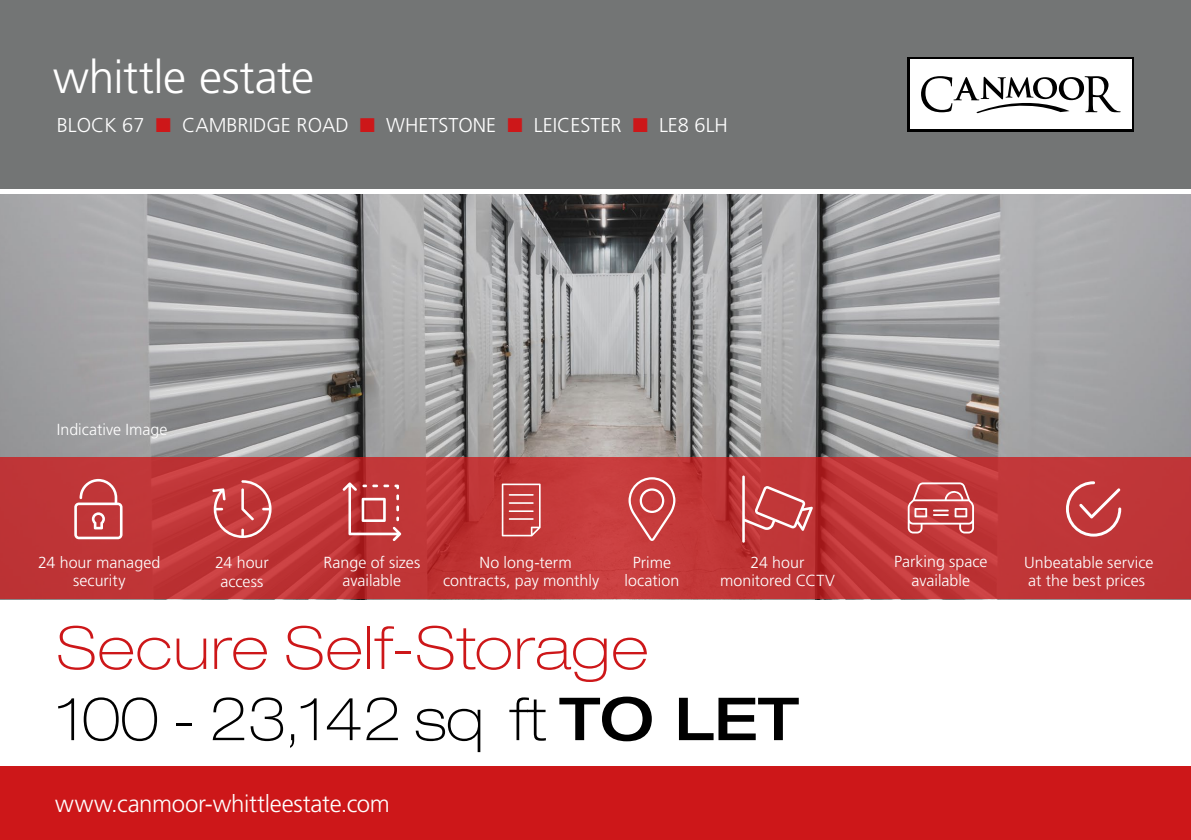
<style>
.page{position:relative;width:1191px;height:840px;background:#fff}
.page>*{position:absolute;margin:0;border:0;box-sizing:border-box;transform-origin:0 0}
.t1{font:100 expanded 59.2px/71.2px "Helvetica Neue LT Pro";letter-spacing:.015em;color:#cd1719}
.t2{font:300 46px "Frutiger";letter-spacing:-.01em;color:#fff}
.t3{font:300 24px "Frutiger";letter-spacing:-.01em;color:#fff}
.t4{font:300 20px "Frutiger";color:#fff}
.t5{font:300 16px/18px "Frutiger";letter-spacing:.005em;color:#fff;text-align:center}
.s1{color:#cd1719}
.s2{color:#000}
.s3{font-weight:500;color:#000}
</style>
<div class="page">
<img style="left:0;top:194px;width:1191px;height:263px">
<svg style="left:0;top:457px;width:1191px;height:142px;background:#c03537"></svg>
<div style="left:0;top:0;width:1191px;height:188px;background:#737575"></div>
<svg style="left:907px;top:57px;width:227px;height:75px;background:#292929"></svg>
<div style="left:910px;top:60px;width:221px;height:69px;background:#fff"></div>
<svg style="left:921px;top:76px;width:199px;height:37px"></svg>
<div style="left:0;top:765px;width:1191px;height:74px;background:#cd1719"></div>
<svg style="left:74px;top:478px;width:48px;height:61px"></svg>
<svg style="left:742px;top:475px;width:71px;height:67px;background:#ca5455"></svg>
<svg style="left:212px;top:480px;width:59px;height:57px;background:#cb585a"></svg>
<svg style="left:907px;top:482px;width:67px;height:51px;background:#cf6566"></svg>
<svg style="left:628px;top:477px;width:47px;height:63px;background:#cf5d5d"></svg>
<svg style="left:343px;top:482px;width:58px;height:59px;background:#c8595a"></svg>
<svg style="left:502px;top:483px;width:38px;height:53px;background:#ce5e5e"></svg>
<svg style="left:1066px;top:481px;width:55px;height:55px;background:#ca595b"></svg>
<h2 class="t2" style="left:53px;top:51px;width:262px">whittle estate</h2>
<p class="t4" style="left:57px;top:113px;width:673px">BLOCK 67 <span class="s1">■</span> CAMBRIDGE ROAD <span class="s1">■</span> WHETSTONE <span class="s1">■</span> LEICESTER <span class="s1">■</span> LE8 6LH</p>
<p class="t5" style="left:57px;top:420px;width:112px">Indicative Image</p>
<p class="t5" style="left:443px;top:552px;width:158px">No long-term contracts, pay monthly</p>
<p class="t5" style="left:894px;top:551px;width:95px;line-height:19.2px">Parking space available</p>
<p class="t5" style="left:215px;top:552px;width:55px;line-height:19.2px">24 hour access</p>
<p class="t5" style="left:323px;top:552px;width:98px">Range of sizes available</p>
<p class="t5" style="left:38px;top:552px;width:124px">24 hour managed security</p>
<p class="t5" style="left:720px;top:552px;width:116px">24 hour monitored CCTV</p>
<p class="t5" style="left:624px;top:552px;width:56px">Prime location</p>
<h1 class="t1" style="left:57px;top:611px;width:743px">Secure Self-Storage<br><span class="s2">100 - 23,142 sq ft</span> <span class="s3">TO LET</span></h1>
<h3 class="t3" style="left:55px;top:790px;width:336px">www.canmoor-whittleestate.com</h3>
<p class="t5" style="left:1024px;top:552px;width:131px;text-align:left">Unbeatable service at the best prices</p>
</div>
